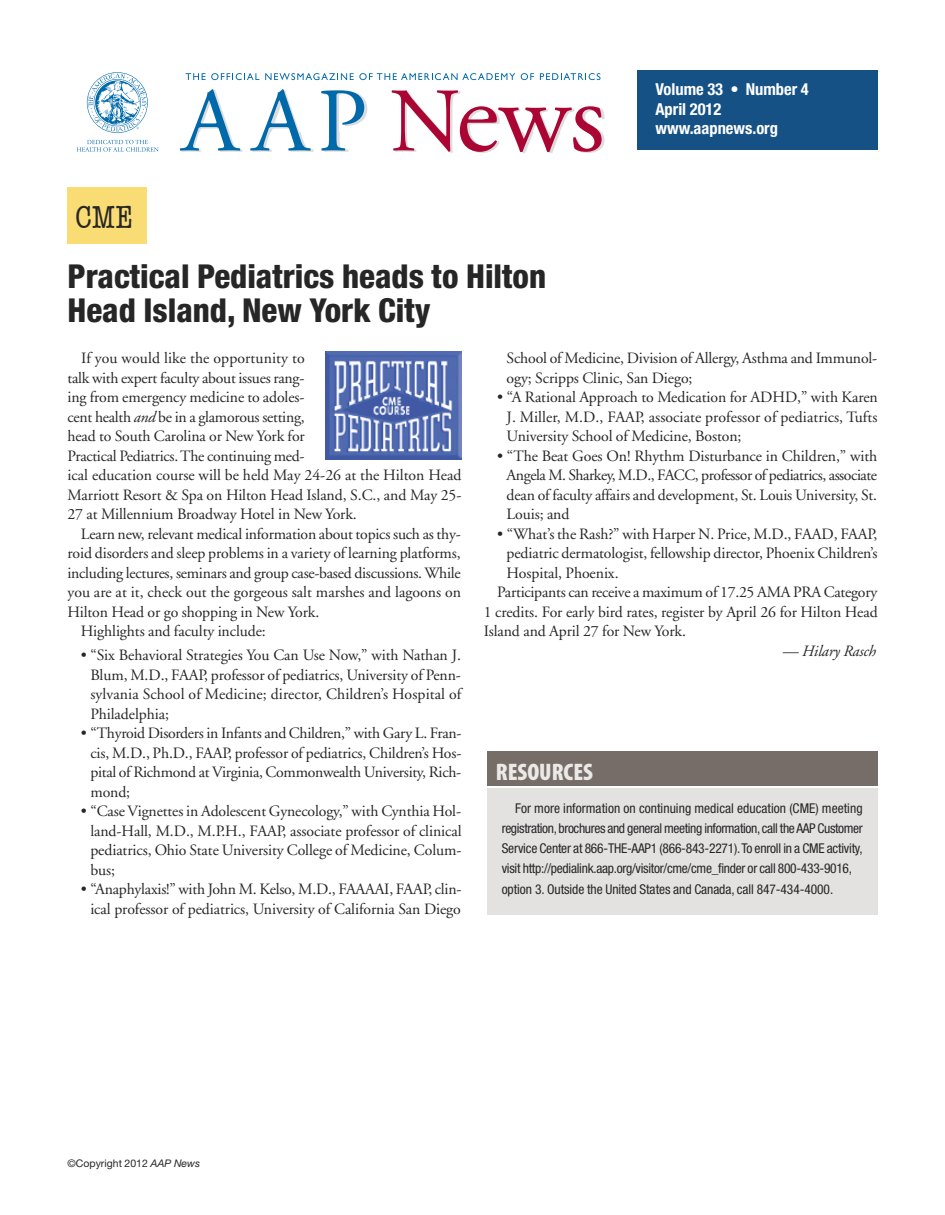
<style>
.page{position:relative;width:945px;height:1215px;background:#fff}
.page>*{position:absolute;margin:0;border:0;box-sizing:border-box;transform-origin:0 0}
.t1{font:800 condensed 33px/34.5px "Helvetica Neue";color:#272627}
.t2{font:condensed 33px "American Typewriter";color:#272627}
.t3{font:900 condensed 24px "Myriad Pro";color:#ebe9e8}
.t4{font:700 condensed 16.5px/19.5px "Helvetica Neue";color:#fff}
.t5{font:15.75px/19.5px "Adobe Garamond";letter-spacing:-.005em;color:#272627;text-align:justify}
.t6{font:italic 15.75px "Adobe Garamond";letter-spacing:-.005em;color:#272627}
.t7{font:condensed 13.5px/20.2px "Helvetica Neue";letter-spacing:-.015em;color:#272627}
.t8{font:10.5px "Helvetica Neue";color:#272627}
.s1{font-style:italic}
.s2{font-family:"Helvetica Neue LT Std";font-style:italic}
</style>
<div class="page">
<img style="left:179px;top:73px;width:426px;height:80px">
<svg style="left:180px;top:89px;width:61px;height:62px"></svg>
<svg style="left:250px;top:89px;width:61px;height:62px"></svg>
<svg style="left:321px;top:90px;width:43px;height:61px"></svg>
<svg style="left:391px;top:90px;width:211px;height:62px"></svg>
<svg style="left:186px;top:73px;width:73px;height:7px"></svg>
<svg style="left:265px;top:73px;width:250px;height:7px"></svg>
<svg style="left:521px;top:73px;width:13px;height:7px"></svg>
<svg style="left:540px;top:73px;width:61px;height:7px"></svg>
<svg style="left:77px;top:140px;width:82px;height:12px"></svg>
<svg style="left:87px;top:72px;width:61px;height:61px"></svg>
<div style="left:68px;top:188px;width:79px;height:56px;background:#f9dc73"></div>
<div style="left:638px;top:70px;width:240px;height:80px;background:#165185"></div>
<img style="left:326px;top:351px;width:136px;height:108px">
<div style="left:487px;top:788px;width:391px;height:127px;background:#e4e2e1"></div>
<div style="left:487px;top:752px;width:390px;height:34px;background:#776d68"></div>
<h1 class="t2" style="left:75px;top:199px;width:60px">CME</h1>
<p class="t4" style="left:656px;top:81px;width:155px">Volume 33 • Number 4<br>April 2012 www.aapnews.org</p>
<h1 class="t1" style="left:68px;top:261px;width:480px">Practical Pediatrics heads to Hilton<br>Head Island, New York City</h1>
<p class="t5" style="left:68px;top:350px;width:396px;text-align:left;text-indent:13px">If you would like the opportunity to<br>talk with expert faculty about issues rang-<br>ing from emergency medicine to adoles-<br>cent health <span class="s1">and</span> be in a glamorous setting,<br>head to South Carolina or New York for<br>Practical Pediatrics. The continuing med-<br>ical education course will be held May 24-26 at the Hilton Head Marriott Resort &amp; Spa on Hilton Head Island, S.C., and May 25- 27 at Millennium Broadway Hotel in New York.</p>
<p class="t5" style="left:81px;top:525px;width:381px">Learn new, relevant medical information about topics such as thy-</p>
<p class="t5" style="left:68px;top:545px;width:395px">roid disorders and sleep problems in a variety of learning platforms,</p>
<p class="t5" style="left:68px;top:564px;width:395px">including lectures, seminars and group case-based discussions. While</p>
<p class="t5" style="left:68px;top:584px;width:395px">you are at it, check out the gorgeous salt marshes and lagoons on</p>
<p class="t5" style="left:68px;top:603px;width:253px">Hilton Head or go shopping in New York.</p>
<p class="t5" style="left:81px;top:623px;width:186px">Highlights and faculty include:</p>
<p class="t5" style="left:90px;top:647px;width:373px;text-indent:-9px">• “Six Behavioral Strategies You Can Use Now,” with Nathan J.<br>Blum, M.D., FAAP, professor of pediatrics, University of Penn&shy;sylvania School of Medicine; director, Children’s Hospital of Philadelphia;</p>
<p class="t5" style="left:90px;top:725px;width:373px;text-indent:-9px">• “Thyroid Disorders in Infants and Children,” with Gary L. Fran&shy;cis, M.D., Ph.D., FAAP, professor of pediatrics, Children’s Hos&shy;pital of Richmond at Virginia, Commonwealth University, Rich&shy;mond;</p>
<p class="t5" style="left:90px;top:803px;width:373px;text-indent:-9px">• “Case Vignettes in Adolescent Gynecology,” with Cynthia Hol&shy;land-Hall, M.D., M.P.H., FAAP, associate professor of clinical pediatrics, Ohio State University College of Medicine, Colum&shy;bus;</p>
<p class="t5" style="left:81px;top:881px;width:382px;text-align:center">• “Anaphylaxis!” with John M. Kelso, M.D., FAAAAI, FAAP, clin&shy;ical professor of pediatrics, University of California San Diego</p>
<p class="t5" style="left:507px;top:350px;width:372px">School of Medicine, Division of Allergy, Asthma and Immunol&shy;ogy; Scripps Clinic, San Diego;</p>
<p class="t5" style="left:507px;top:389px;width:373px;text-indent:-9px">• “A Rational Approach to Medication for ADHD,” with Karen J. Miller, M.D., FAAP, associate professor of pediatrics, Tufts University School of Medicine, Boston;</p>
<p class="t5" style="left:507px;top:447px;width:372px;text-indent:-9px">• “The Beat Goes On! Rhythm Disturbance in Children,” with Angela M. Sharkey, M.D., FACC, professor of pediatrics, associate dean of faculty affairs and development, St. Louis University, St.<br>Louis; and</p>
<p class="t5" style="left:497px;top:525px;width:382px">• “What’s the Rash?” with Harper N. Price, M.D., FAAD, FAAP,</p>
<p class="t5" style="left:507px;top:545px;width:373px">pediatric dermatologist, fellowship director, Phoenix Children’s</p>
<p class="t5" style="left:507px;top:564px;width:114px">Hospital, Phoenix.</p>
<p class="t5" style="left:497px;top:584px;width:382px">Participants can receive a maximum of 17.25 AMA PRA Category</p>
<p class="t5" style="left:484px;top:603px;width:395px">1 credits. For early bird rates, register by April 26 for Hilton Head</p>
<p class="t5" style="left:484px;top:623px;width:204px">Island and April 27 for New York.</p>
<p class="t6" style="left:783px;top:644px;width:95px">— Hilary Rasch</p>
<h2 class="t3" style="left:496px;top:758px;width:99px">RESOURCES</h2>
<p class="t7" style="left:502px;top:799px;width:363px;text-indent:14px">For more information on continuing medical education (CME) meeting registration, brochures and general meeting information, call the AAP Customer Service Center at 866-THE-AAP1 (866-843-2271). To enroll in a CME activity, visit http://pedialink.aap.org/visitor/cme/cme_finder or call 800-433-9016, option 3. Outside the United States and Canada, call 847-434-4000.</p>
<p class="t8" style="left:68px;top:1160px;width:134px">©Copyright 2012 <span class="s2">AAP News</span></p>
</div>
